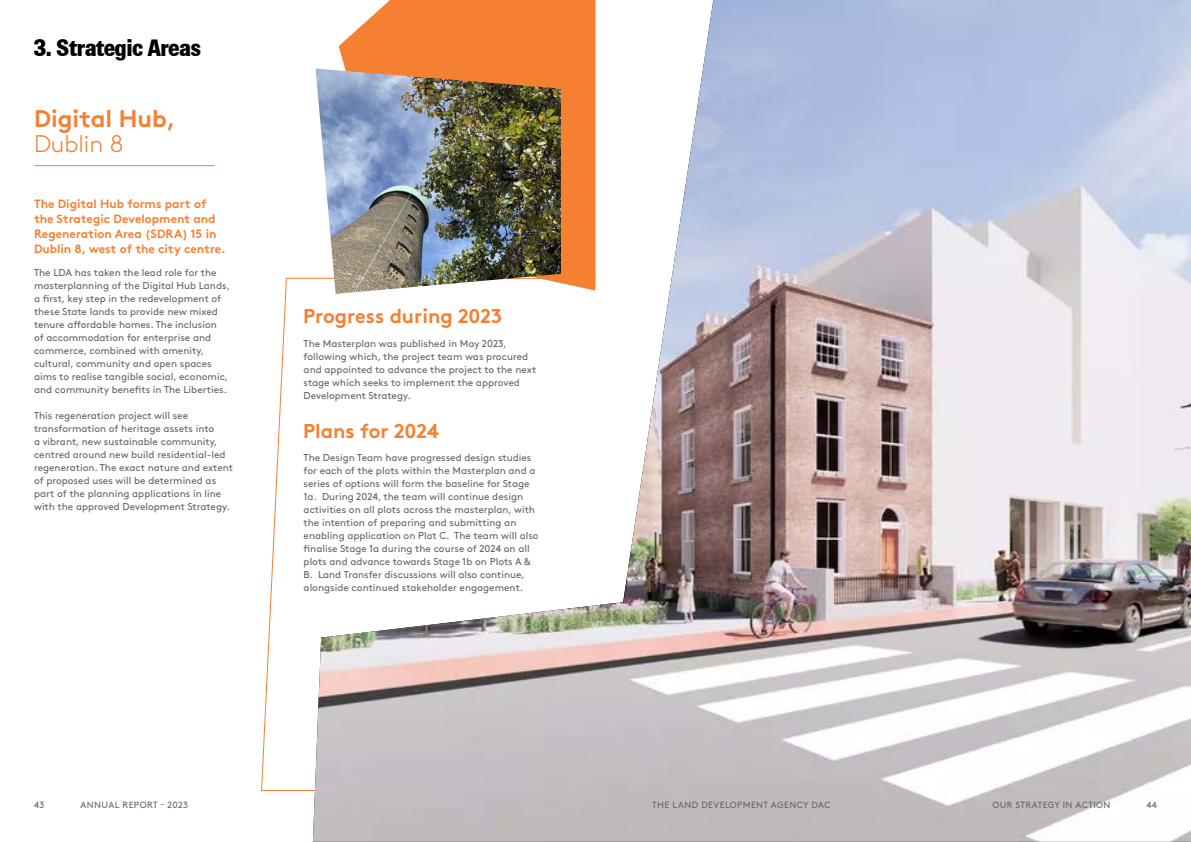
<style>
.page{position:relative;width:1191px;height:842px;background:#fff}
.page>*{position:absolute;margin:0;border:0;box-sizing:border-box;transform-origin:0 0}
.t1{font:800 24px "Brown";color:#000}
.t2{font:700 24px "Brown";color:#f58032}
.t3{font:300 24px "Brown";color:#f58032}
.t4{font:700 20px "Brown";color:#f58032}
.t5{font:700 12px/15px "Brown";color:#f58032}
.t6{font:10px/13px "Brown";color:#666}
.t7{font:9px "Brown";letter-spacing:.045em;color:#666}
</style>
<div class="page">
<hr style="left:34px;top:165px;width:180px;height:1px;background:#f58032">
<svg style="left:261px;top:277px;width:52px;height:514px"></svg>
<img style="left:313px;top:0;width:878px;height:842px">
<h1 class="t1" style="left:34px;top:34px;width:168px">3. Strategic Areas</h1>
<h1 class="t2" style="left:34px;top:99px;width:143px">Digital Hub,</h1>
<h1 class="t3" style="left:34px;top:125px;width:91px">Dublin 8</h1>
<p class="t5" style="left:34px;top:195px;width:193px">The Digital Hub forms part of the Strategic Development and<br>Regeneration Area (SDRA) 15 in<br>Dublin 8, west of the city centre.</p>
<p class="t6" style="left:34px;top:265px;width:197px">The LDA has taken the lead role for the masterplanning of the Digital Hub Lands, a first, key step in the redevelopment of these State lands to provide new mixed tenure affordable homes. The inclusion<br>of accommodation for enterprise and commerce, combined with amenity, cultural, community and open spaces aims to realise tangible social, economic, and community benefits in The Liberties.</p>
<p class="t6" style="left:34px;top:408px;width:200px">This regeneration project will see transformation of heritage assets into<br>a vibrant, new sustainable community, centred around new build residential-led regeneration. The exact nature and extent of proposed uses will be determined as part of the planning applications in line with the approved Development Strategy.</p>
<h2 class="t4" style="left:303px;top:300px;width:201px">Progress during 2023</h2>
<p class="t6" style="left:304px;top:336px;width:234px">The Masterplan was published in May 2023, following which, the project team was procured and appointed to advance the project to the next stage which seeks to implement the approved Development Strategy.</p>
<h2 class="t4" style="left:303px;top:414px;width:138px">Plans for 2024</h2>
<p class="t6" style="left:304px;top:450px;width:237px">The Design Team have progressed design studies for each of the plots within the Masterplan and a series of options will form the baseline for Stage 1a. During 2024, the team will continue design activities on all plots across the masterplan, with the intention of preparing and submitting an enabling application on Plot C. The team will also finalise Stage 1a during the course of 2024 on all plots and advance towards Stage 1b on Plots A &amp; B. Land Transfer discussions will also continue, alongside continued stakeholder engagement.</p>
<p class="t7" style="left:34px;top:798px;width:12px">43</p>
<p class="t7" style="left:80px;top:798px;width:109px">ANNUAL REPORT - 2023</p>
<p class="t7" style="left:652px;top:798px;width:180px">THE LAND DEVELOPMENT AGENCY DAC</p>
<p class="t7" style="left:992px;top:798px;width:120px">OUR STRATEGY IN ACTION</p>
<p class="t7" style="left:1146px;top:798px;width:12px">44</p>
</div>
